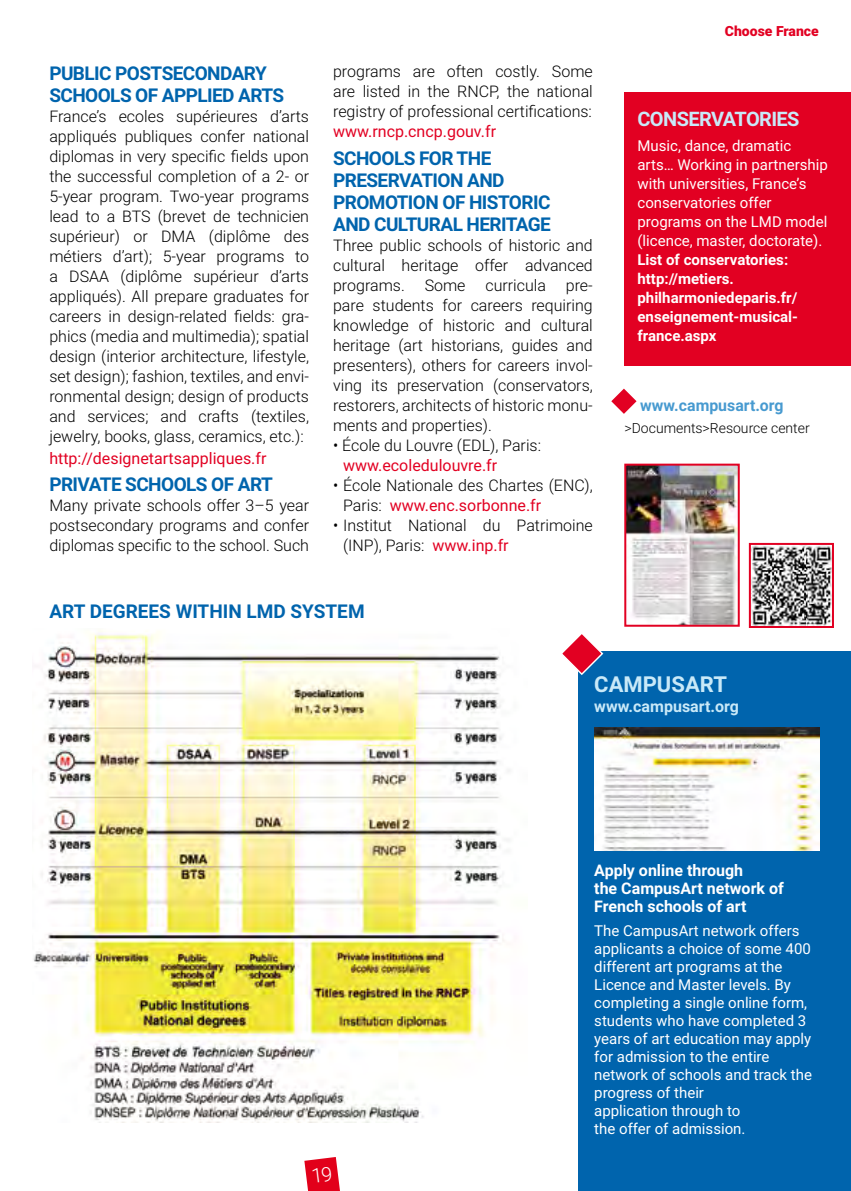
<style>
.page{position:relative;width:851px;height:1191px;background:#fff}
.page>*{position:absolute;margin:0;border:0;box-sizing:border-box;transform-origin:0 0}
.t1{font:700 22px "Roboto";color:#c9e9f8}
.t2{font:700 20px "Roboto";letter-spacing:-.03em;color:#c9e9f8}
.t3{font:700 19px/22px "Roboto";letter-spacing:-.03em;color:#0064ad}
.t4{font:700 19px "Roboto";color:#0064ad}
.t5{font:300 16px/20px "Roboto";color:#000;text-align:justify}
.t6{font:16px "Roboto";color:#e20022}
.t7{font:700 16px/18px "Roboto";color:#fff}
.t8{font:700 16px "Roboto";color:#c9e9f8}
.t9{font:700 16px "Roboto";color:#479ad0}
.t10{font:15px/18px "Roboto";color:#fff}
.t11{font:700 15px/19px "Roboto";color:#fff}
.t12{font:300 14px "Roboto";color:#000}
.t13{font:900 14px "Roboto";color:#e20022}
.s1{font-weight:400;color:#e20022}
</style>
<div class="page">
<div style="left:578px;top:652px;width:272px;height:539px;background:#0064ad"></div>
<div style="left:624px;top:92px;width:226px;height:273px;background:#e20022"></div>
<svg style="left:562px;top:634px;width:42px;height:41px"></svg>
<img style="left:751px;top:546px;width:79px;height:79px">
<div style="left:748px;top:543px;width:85px;height:85px;border:2px solid #e20022"></div>
<img style="left:627px;top:466px;width:109px;height:157px">
<div style="left:624px;top:463px;width:115px;height:163px;border:2px solid #e20022"></div>
<svg style="left:611px;top:388px;width:25px;height:26px"></svg>
<img style="left:33px;top:631px;width:477px;height:491px">
<img style="left:594px;top:727px;width:225px;height:123px">
<svg style="left:304px;top:1157px;width:36px;height:34px"></svg>
<p class="t3" style="left:49px;top:61px;width:236px">PUBLIC POSTSECONDARY<br>SCHOOLS OF APPLIED ARTS</p>
<p class="t5" style="left:49px;top:105px;width:261px">France’s ecoles supérieures d’arts appliqués publiques confer national diplomas in very specific fields upon the successful completion of a 2- or 5-year program. Two-year programs lead to a BTS (brevet de technicien supérieur) or DMA (diplôme des métiers d’art); 5-year programs to a DSAA (diplôme supérieur d’arts appliqués). All prepare graduates for careers in design-related fields: gra&shy;phics (media and multimedia); spatial design (interior architecture, lifestyle, set design); fashion, textiles, and envi&shy;ronmental design; design of products and services; and crafts (textiles, jewelry, books, glass, ceramics, etc.):</p>
<p class="t6" style="left:49px;top:447px;width:218px">http://designetartsappliques.fr</p>
<p class="t3" style="left:49px;top:473px;width:225px">PRIVATE SCHOOLS OF ART</p>
<p class="t5" style="left:49px;top:495px;width:261px">Many private schools offer 3–5 year postsecondary programs and confer diplomas specific to the school. Such</p>
<p class="t5" style="left:333px;top:61px;width:261px">programs are often costly. Some are listed in the RNCP, the national registry of professional certifications:</p>
<p class="t6" style="left:333px;top:120px;width:164px">www.rncp.cncp.gouv.fr</p>
<p class="t3" style="left:333px;top:147px;width:219px">SCHOOLS FOR THE<br>PRESERVATION AND<br>PROMOTION OF HISTORIC<br>AND CULTURAL HERITAGE</p>
<p class="t5" style="left:333px;top:235px;width:261px">Three public schools of historic and cultural heritage offer advanced programs. Some curricula pre&shy;pare students for careers requiring knowledge of historic and cultural heritage (art historians, guides and presenters), others for careers invol&shy;ving its preservation (conservators, restorers, architects of historic monu&shy;ments and properties).</p>
<p class="t5" style="left:333px;top:435px;width:209px">• École du Louvre (EDL), Paris:</p>
<p class="t6" style="left:343px;top:454px;width:155px">www.ecoledulouvre.fr</p>
<p class="t5" style="left:343px;top:475px;width:251px;text-indent:-10px">• École Nationale des Chartes (ENC),<br>Paris: <span class="s1">www.enc.sorbonne.fr</span></p>
<p class="t5" style="left:343px;top:515px;width:251px;text-indent:-10px">• Institut National du Patrimoine (INP), Paris: <span class="s1">www.inp.fr</span></p>
<p class="t4" style="left:49px;top:598px;width:317px">ART DEGREES WITHIN LMD SYSTEM</p>
<p class="t13" style="left:724px;top:21px;width:95px">Choose France</p>
<p class="t2" style="left:637px;top:105px;width:163px">CONSERVATORIES</p>
<p class="t10" style="left:637px;top:136px;width:192px;line-height:19px">Music, dance, dramatic arts… Working in partnership with universities, France’s conservatories offer programs on the LMD model (licence, master, doctorate).</p>
<p class="t11" style="left:637px;top:250px;width:162px">List of conservatories: http://metiers. philharmoniedeparis.fr/ enseignement-musical&shy;france.aspx</p>
<p class="t9" style="left:640px;top:394px;width:145px">www.campusart.org</p>
<p class="t12" style="left:624px;top:418px;width:187px">&gt;Documents&gt;Resource center</p>
<h1 class="t1" style="left:594px;top:668px;width:134px">CAMPUSART</h1>
<p class="t8" style="left:594px;top:695px;width:146px">www.campusart.org</p>
<p class="t7" style="left:594px;top:861px;width:191px">Apply online through<br>the CampusArt network of<br>French schools of art</p>
<p class="t10" style="left:594px;top:921px;width:219px">The CampusArt network offers applicants a choice of some 400 different art programs at the<br>Licence and Master levels. By completing a single online form, students who have completed 3 years of art education may apply for admission to the entire network of schools and track the progress of their<br>application through to<br>the offer of admission.</p>
</div>
